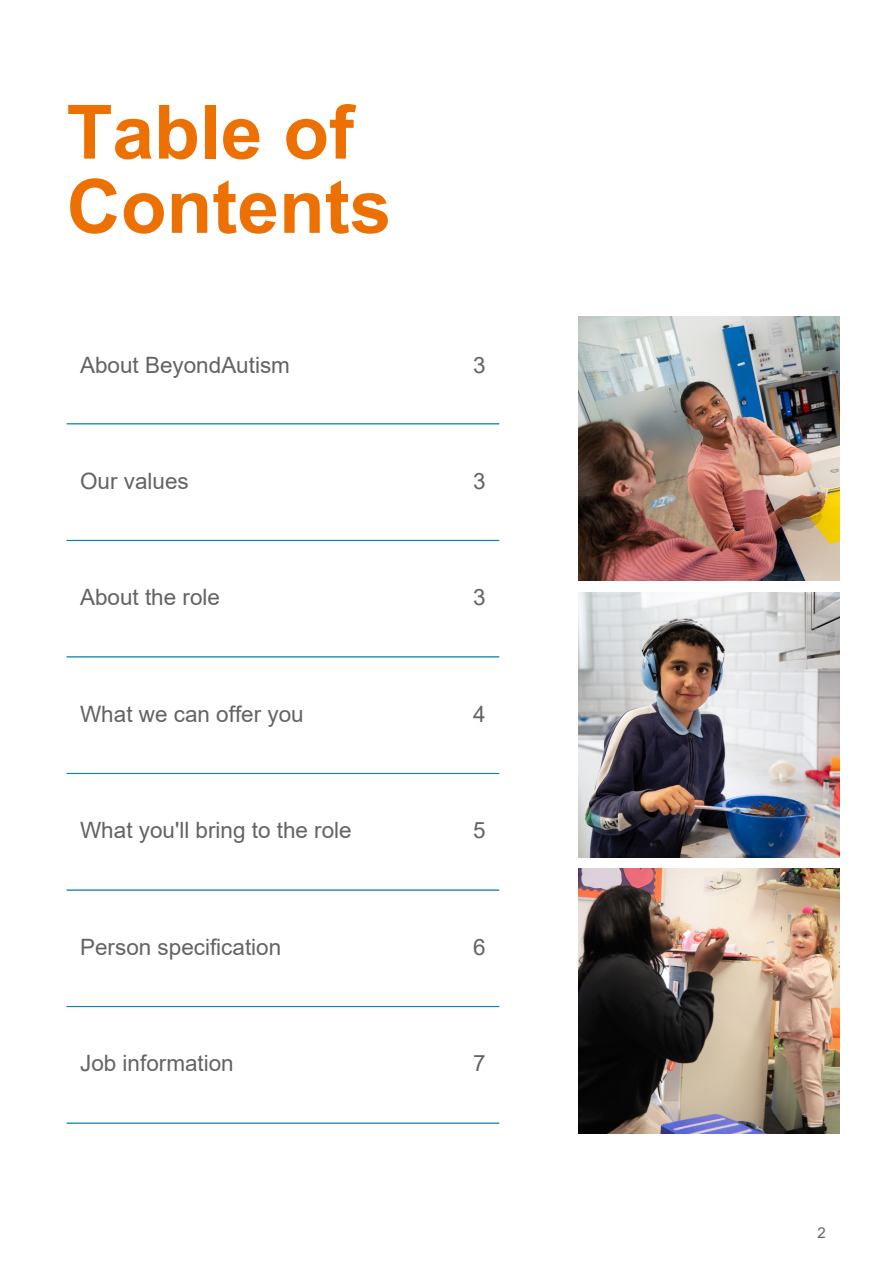
<style>
.page{position:relative;width:893px;height:1264px;background:#fff}
.page>*{position:absolute;margin:0;border:0;box-sizing:border-box;transform-origin:0 0}
.t1{font:700 75px/74.2px "Arial";color:#ed7102}
.t2{font:22.5px "Arial";color:#636362}
.t3{font:15px "Arial";color:#636362}
</style>
<div class="page">
<img style="left:578px;top:317px;width:260px;height:264px">
<img style="left:578px;top:868px;width:260px;height:265px">
<img style="left:578px;top:592px;width:260px;height:265px">
<hr style="left:67px;top:423px;width:432px;height:1px;background:#0084b6">
<hr style="left:67px;top:540px;width:432px;height:1px;background:#0084b6">
<hr style="left:67px;top:656px;width:432px;height:1px;background:#0084b6">
<hr style="left:67px;top:773px;width:432px;height:1px;background:#0084b6">
<hr style="left:67px;top:889px;width:432px;height:1px;background:#0084b6">
<hr style="left:67px;top:1006px;width:432px;height:1px;background:#0084b6">
<hr style="left:67px;top:1122px;width:432px;height:1px;background:#0084b6">
<p class="t1" style="left:67px;top:95px;width:326px">Table of<br>Contents</p>
<p class="t2" style="left:80px;top:352px;width:211px">About BeyondAutism</p>
<p class="t2" style="left:473px;top:352px;width:14px">3</p>
<p class="t2" style="left:80px;top:468px;width:110px">Our values</p>
<p class="t2" style="left:473px;top:468px;width:14px">3</p>
<p class="t2" style="left:80px;top:584px;width:141px">About the role</p>
<p class="t2" style="left:473px;top:584px;width:14px">3</p>
<p class="t2" style="left:80px;top:701px;width:225px">What we can offer you</p>
<p class="t2" style="left:473px;top:701px;width:14px">4</p>
<p class="t2" style="left:80px;top:817px;width:273px">What you'll bring to the role</p>
<p class="t2" style="left:473px;top:817px;width:14px">5</p>
<p class="t2" style="left:80px;top:934px;width:203px">Person specification</p>
<p class="t2" style="left:473px;top:934px;width:14px">6</p>
<p class="t2" style="left:80px;top:1050px;width:155px">Job information</p>
<p class="t2" style="left:473px;top:1050px;width:14px">7</p>
<p class="t3" style="left:817px;top:1224px;width:10px">2</p>
</div>
